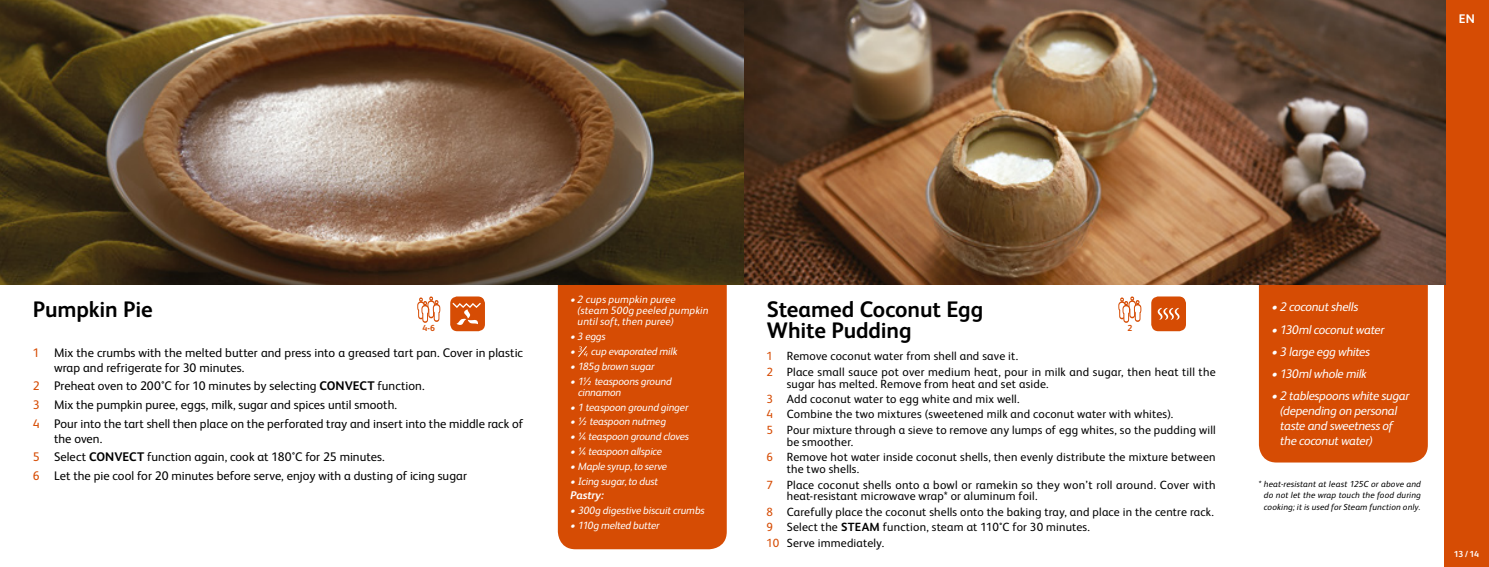
<style>
.page{position:relative;width:1489px;height:567px;background:#fff}
.page>*{position:absolute;margin:0;border:0;box-sizing:border-box;transform-origin:0 0}
.t1{font:22.5px/21.2px "FS Albert Bold JPM";letter-spacing:-.01em;color:#000}
.t2{font:12.5px/18.5px "FS Albert";letter-spacing:.005em;color:#000}
.t3{font:12.5px/15px "FS Albert Italic JPM";letter-spacing:-.025em;color:#fff}
.t4{font:12.5px "FS Albert Bold JPM";color:#fff}
.t5{font:11.88px/15.4px "FS Albert";letter-spacing:.015em;color:#000}
.t6{font:italic 700 11.25px "FS Albert";letter-spacing:-.01em;color:#fff}
.t7{font:10.62px/11.2px "FS Albert Italic JPM";letter-spacing:-.015em;color:#fff}
.t8{font:10.62px/11.2px "FS Albert Italic JPM";letter-spacing:.01em;color:#fff}
.t9{font:8.75px/11.9px "FS Albert Italic JPM";letter-spacing:.015em;color:#000;text-align:center}
.t10{font:8.75px "FS Albert Bold JPM";color:#fff}
.t11{font:8.75px "FS Albert Bold JPM";color:#d64c04}
.s1{color:#d64c04}
.s2{font-family:"FS Albert Bold JPM"}
</style>
<div class="page">
<div style="left:558px;top:257px;width:168px;height:292px;background:#d64c04;border-radius:18px"></div>
<svg style="left:578px;top:346px;width:9px;height:11px"></svg>
<div style="left:1444px;top:0;width:44px;height:567px;background:#d64c04"></div>
<img style="left:0;top:0;width:744px;height:284px">
<svg style="left:417px;top:296px;width:23px;height:27px"></svg>
<div style="left:1258px;top:202px;width:169px;height:260px;background:#d64c04;border-radius:18px"></div>
<img style="left:744px;top:0;width:700px;height:284px">
<svg style="left:1118px;top:296px;width:23px;height:27px"></svg>
<div style="left:450px;top:296px;width:35px;height:35px;background:#d64c04;border-radius:7px"></div>
<svg style="left:452px;top:303px;width:29px;height:22px"></svg>
<div style="left:1151px;top:296px;width:34px;height:35px;background:#d64c04;border-radius:7px"></div>
<svg style="left:1157px;top:308px;width:22px;height:12px"></svg>
<p class="t4" style="left:1458px;top:10px;width:18px">EN</p>
<h1 class="t1" style="left:33px;top:298px;width:121px">Pumpkin Pie</h1>
<p class="t2" style="left:54px;top:345px;width:470px;line-height:15px;text-indent:-21px"><span class="s1">1</span> Mix the crumbs with the melted butter and press into a greased tart pan. Cover in plastic wrap and refrigerate for 30 minutes.</p>
<p class="t2" style="left:33px;top:377px;width:492px"><span class="s1">2</span> Preheat oven to 200°C for 10 minutes by selecting <span class="s2">CONVECT</span> function.<br><span class="s1">3</span> Mix the pumpkin puree, eggs, milk, sugar and spices until smooth.<br><span class="s1">4</span> Pour into the tart shell then place on the perforated tray and insert into the middle rack of</p>
<p class="t2" style="left:33px;top:429px;width:435px;text-indent:21px">the oven.<br><span class="s1">5</span> Select <span class="s2">CONVECT</span> function again, cook at 180°C for 25 minutes.<br><span class="s1">6</span> Let the pie cool for 20 minutes before serve, enjoy with a dusting of icing sugar</p>
<p class="t11" style="left:422px;top:322px;width:14px">4-6</p>
<p class="t8" style="left:577px;top:293px;width:132px;text-indent:-7px">• 2 cups pumpkin puree (steam 500g peeled pumpkin until soft, then puree)</p>
<p class="t7" style="left:570px;top:330px;width:37px">• 3 eggs</p>
<p class="t7" style="left:570px;top:345px;width:108px">• cup evaporated milk</p>
<p class="t7" style="left:570px;top:360px;width:85px">• 185g brown sugar</p>
<p class="t7" style="left:578px;top:375px;width:95px;text-indent:-7px">• 1½ teaspoons ground cinnamon</p>
<p class="t7" style="left:570px;top:401px;width:119px">• 1 teaspoon ground ginger</p>
<p class="t7" style="left:570px;top:416px;width:97px">• ½ teaspoon nutmeg</p>
<p class="t7" style="left:570px;top:430px;width:120px">• ¼ teaspoon ground cloves</p>
<p class="t7" style="left:570px;top:445px;width:93px">• ¼ teaspoon allspice</p>
<p class="t7" style="left:570px;top:460px;width:98px">• Maple syrup, to serve</p>
<p class="t7" style="left:570px;top:475px;width:89px">• Icing sugar, to dust</p>
<p class="t6" style="left:570px;top:489px;width:35px">Pastry:</p>
<p class="t7" style="left:570px;top:504px;width:135px">• 300g digestive biscuit crumbs</p>
<p class="t7" style="left:570px;top:519px;width:90px">• 110g melted butter</p>
<h1 class="t1" style="left:767px;top:298px;width:218px">Steamed Coconut Egg<br>White Pudding</h1>
<p class="t11" style="left:1127px;top:322px;width:6px">2</p>
<p class="t5" style="left:766px;top:349px;width:450px"><span class="s1">1</span> Remove coconut water from shell and save it.<br><span class="s1">2</span> Place small sauce pot over medium heat, pour in milk and sugar, then heat till the</p>
<p class="t5" style="left:766px;top:376px;width:450px;text-indent:20px">sugar has melted. Remove from heat and set aside.<br><span class="s1">3</span> Add coconut water to egg white and mix well.<br><span class="s1">4</span> Combine the two mixtures (sweetened milk and coconut water with whites).<br><span class="s1">5</span> Pour mixture through a sieve to remove any lumps of egg whites, so the pudding will</p>
<p class="t5" style="left:766px;top:434px;width:450px;text-indent:20px">be smoother.<br><span class="s1">6</span> Remove hot water inside coconut shells, then evenly distribute the mixture between</p>
<p class="t5" style="left:766px;top:461px;width:450px;text-indent:20px">the two shells.<br><span class="s1">7</span> Place coconut shells onto a bowl or ramekin so they won’t roll around. Cover with</p>
<p class="t5" style="left:766px;top:489px;width:448px;text-indent:20px">heat-resistant microwave wrap* or aluminum foil.<br><span class="s1">8</span> Carefully place the coconut shells onto the baking tray, and place in the centre rack.<br><span class="s1">9</span> Select the <span class="s2">STEAM</span> function, steam at 110°C for 30 minutes.<br><span class="s1">10</span> Serve immediately.</p>
<p class="t3" style="left:1271px;top:299px;width:88px">• 2 coconut shells</p>
<p class="t3" style="left:1271px;top:321px;width:114px">• 130ml coconut water</p>
<p class="t3" style="left:1271px;top:343px;width:99px">• 3 large egg whites</p>
<p class="t3" style="left:1271px;top:365px;width:96px">• 130ml whole milk</p>
<p class="t3" style="left:1280px;top:387px;width:131px;text-indent:-8px">• 2 tablespoons white sugar (depending on personal taste and sweetness of the coconut water)</p>
<p class="t9" style="left:1258px;top:477px;width:163px">* heat-resistant at least 125C or above and do not let the wrap touch the food during cooking; it is used for Steam function only.</p>
<p class="t10" style="left:1453px;top:548px;width:27px">13 / 14</p>
</div>
